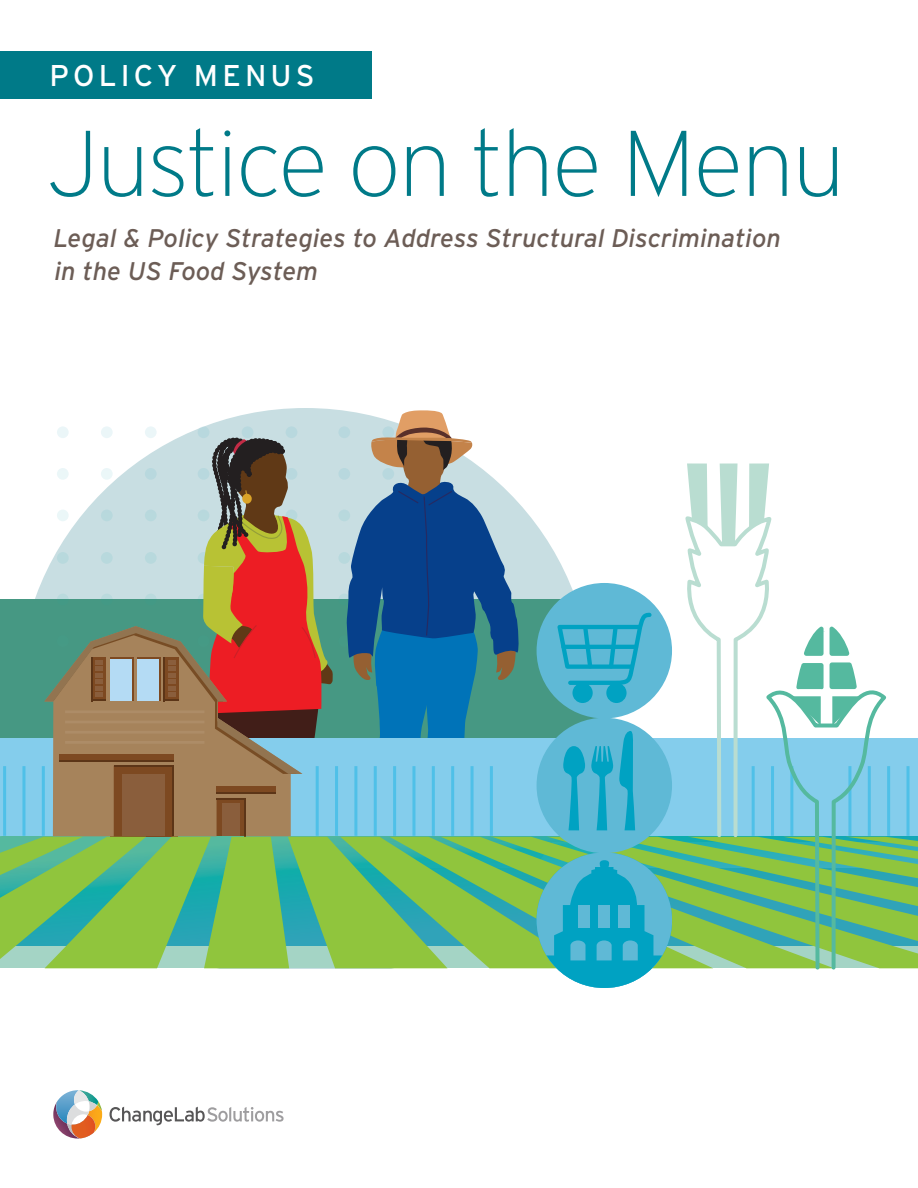
<style>
.page{position:relative;width:918px;height:1188px;background:#fff}
.page>*{position:absolute;margin:0;border:0;box-sizing:border-box;transform-origin:0 0}
.headlines_h1_module_title_1{font:200 93px "Interstate";letter-spacing:-.02em;color:#007a88}
.headlines_h1_ES_title{font:30px "Interstate";letter-spacing:.14em;color:#fff}
.headlines_h2_module_title_2_-_running_ti{font:italic 25.5px/33px "Interstate";color:#6c5d56}
</style>
<div class="page">
<svg style="left:0;top:410px;width:918px;height:578px"></svg>
<div style="left:0;top:51px;width:372px;height:48px;background:#007a88"></div>
<svg style="left:53px;top:1090px;width:49px;height:49px"></svg>
<svg style="left:110px;top:1107px;width:174px;height:18px"></svg>
<h1 class="headlines_h1_ES_title" style="left:50px;top:57px;width:267px">POLICY MENUS</h1>
<h1 class="headlines_h1_module_title_1" style="left:46px;top:107px;width:800px">Justice on the Menu</h1>
<h2 class="headlines_h2_module_title_2_-_running_ti" style="left:54px;top:221px;width:729px">Legal &amp; Policy Strategies to Address Structural Discrimination in the US Food System</h2>
</div>
